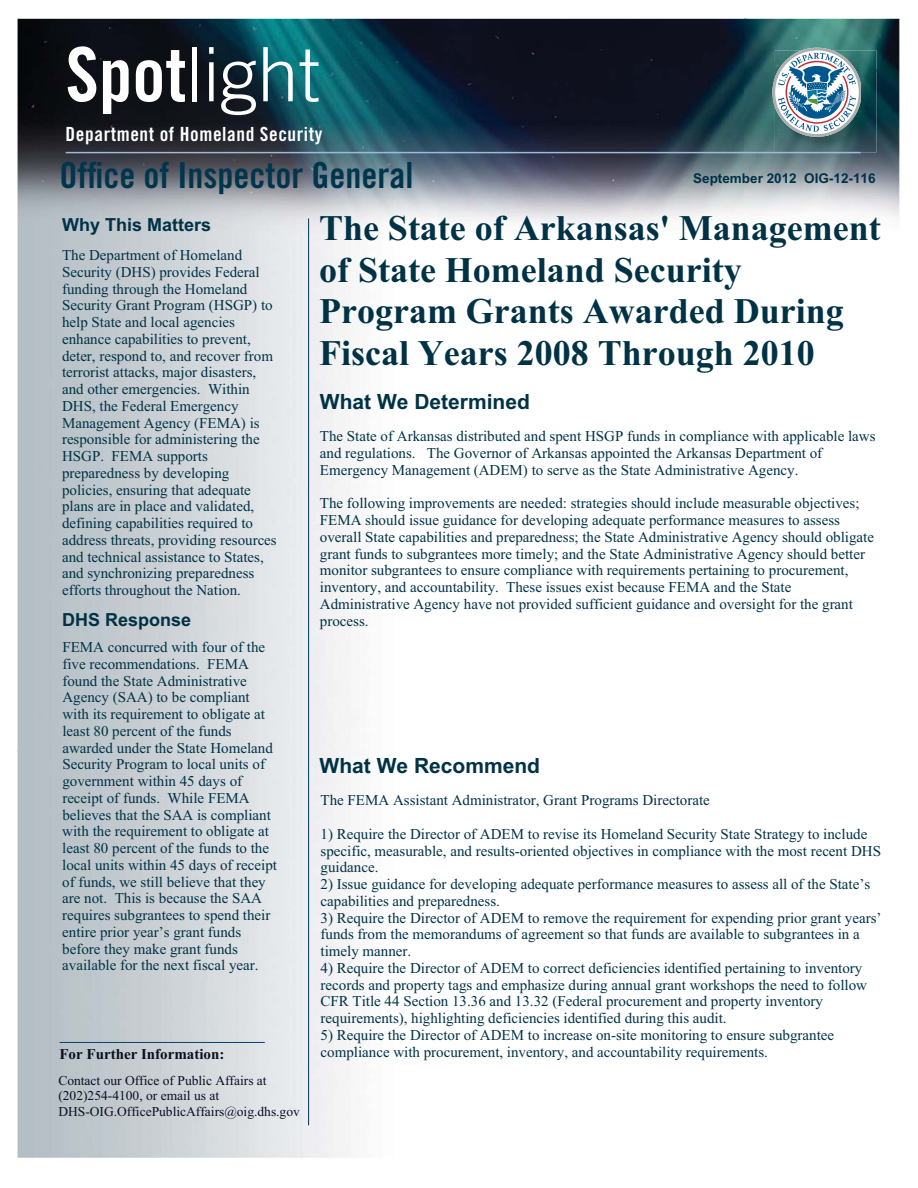
<style>
.page{position:relative;width:918px;height:1188px;background:#fff}
.page>*{position:absolute;margin:0;border:0;box-sizing:border-box;transform-origin:0 0}
.t1{font:300 75px "Trade Gothic LT Std";color:#fff}
.t2{font:700 36px/41.4px "Times New Roman";color:#003246}
.t3{font:36px "Trade Gothic LT Std Bd Cn 20";color:#00364d}
.t4{font:700 21px "Arial";color:#003246}
.t5{font:19.5px "Trade Gothic LT Std Bd Cn 20";letter-spacing:.03em;color:#fff}
.t6{font:700 18px "Arial";color:#003246}
.t7{font:15px/16.8px "Times New Roman";color:#003246}
.t8{font:700 15px "Times New Roman";color:#0b0f1f}
.t9{font:13.5px/15.5px "Times New Roman";color:#0b0f22}
.t10{font:700 13.5px "Arial";color:#003246}
.s1{font-family:"Trade Gothic LT Std Bd Cn 20";font-weight:400}
</style>
<div class="page">
<img style="left:18px;top:19px;width:727px;height:1139px">
<img style="left:745px;top:71px;width:52px;height:142px">
<img style="left:745px;top:19px;width:155px;height:52px">
<img style="left:851px;top:70px;width:49px;height:147px">
<img style="left:797px;top:153px;width:54px;height:58px">
<hr style="left:60px;top:1042px;width:205px;height:1px;background:#047">
<hr style="left:308px;top:219px;width:1px;height:906px;background:#00364d">
<img style="left:775px;top:50px;width:101px;height:102px">
<img style="left:777px;top:137px;width:84px;height:7px">
<svg style="left:772px;top:47px;width:89px;height:90px"></svg>
<hr style="left:66px;top:152px;width:795px;height:1px;background:#9eb9da">
<h1 class="t1" style="left:66px;top:32px;width:256px"><span class="s1">Spot</span>light</h1>
<h3 class="t5" style="left:66px;top:123px;width:258px">Department of Homeland Security</h3>
<h1 class="t3" style="left:60px;top:155px;width:355px">Office of Inspector General</h1>
<h5 class="t10" style="left:693px;top:170px;width:184px">September 2012 OIG-12-116</h5>
<h4 class="t6" style="left:62px;top:214px;width:151px">Why This Matters</h4>
<p class="t7" style="left:62px;top:248px;width:216px">The Department of Homeland<br>Security (DHS) provides Federal funding through the Homeland<br>Security Grant Program (HSGP) to help State and local agencies enhance capabilities to prevent, deter, respond to, and recover from terrorist attacks, major disasters, and other emergencies. Within<br>DHS, the Federal Emergency<br>Management Agency (FEMA) is responsible for administering the<br>HSGP. FEMA supports preparedness by developing policies, ensuring that adequate plans are in place and validated, defining capabilities required to address threats, providing resources and technical assistance to States, and synchronizing preparedness efforts throughout the Nation.</p>
<h4 class="t6" style="left:62px;top:609px;width:131px">DHS Response</h4>
<p class="t7" style="left:62px;top:640px;width:216px">FEMA concurred with four of the five recommendations. FEMA found the State Administrative<br>Agency (SAA) to be compliant with its requirement to obligate at least 80 percent of the funds awarded under the State Homeland<br>Security Program to local units of government within 45 days of receipt of funds. While FEMA believes that the SAA is compliant with the requirement to obligate at least 80 percent of the funds to the local units within 45 days of receipt of funds, we still believe that they are not. This is because the SAA requires subgrantees to spend their entire prior year’s grant funds before they make grant funds available for the next fiscal year.</p>
<h1 class="t2" style="left:319px;top:212px;width:563px">The State of Arkansas' Management of State Homeland Security<br>Program Grants Awarded During<br>Fiscal Years 2008 Through 2010</h1>
<h3 class="t4" style="left:320px;top:389px;width:212px">What We Determined</h3>
<p class="t7" style="left:320px;top:429px;width:557px">The State of Arkansas distributed and spent HSGP funds in compliance with applicable laws and regulations. The Governor of Arkansas appointed the Arkansas Department of<br>Emergency Management (ADEM) to serve as the State Administrative Agency.</p>
<p class="t7" style="left:320px;top:496px;width:556px">The following improvements are needed: strategies should include measurable objectives; FEMA should issue guidance for developing adequate performance measures to assess overall State capabilities and preparedness; the State Administrative Agency should obligate grant funds to subgrantees more timely; and the State Administrative Agency should better monitor subgrantees to ensure compliance with requirements pertaining to procurement, inventory, and accountability. These issues exist because FEMA and the State Administrative Agency have not provided sufficient guidance and oversight for the grant process.</p>
<h3 class="t4" style="left:320px;top:754px;width:222px">What We Recommend</h3>
<p class="t7" style="left:321px;top:793px;width:391px">The FEMA Assistant Administrator, Grant Programs Directorate</p>
<p class="t7" style="left:321px;top:827px;width:562px">1) Require the Director of ADEM to revise its Homeland Security State Strategy to include specific, measurable, and results-oriented objectives in compliance with the most recent DHS guidance.</p>
<p class="t7" style="left:321px;top:877px;width:551px">2) Issue guidance for developing adequate performance measures to assess all of the State’s capabilities and preparedness.</p>
<p class="t7" style="left:321px;top:911px;width:563px">3) Require the Director of ADEM to remove the requirement for expending prior grant years’ funds from the memorandums of agreement so that funds are available to subgrantees in a timely manner.</p>
<p class="t7" style="left:321px;top:961px;width:548px">4) Require the Director of ADEM to correct deficiencies identified pertaining to inventory records and property tags and emphasize during annual grant workshops the need to follow CFR Title 44 Section 13.36 and 13.32 (Federal procurement and property inventory requirements), highlighting deficiencies identified during this audit.</p>
<p class="t7" style="left:321px;top:1028px;width:515px">5) Require the Director of ADEM to increase on-site monitoring to ensure subgrantee compliance with procurement, inventory, and accountability requirements.</p>
<h5 class="t8" style="left:59px;top:1049px;width:166px">For Further Information:</h5>
<p class="t9" style="left:58px;top:1074px;width:243px">Contact our Office of Public Affairs at (202)254-4100, or email us at<br>DHS-OIG.OfficePublicAffairs@oig.dhs.gov</p>
</div>
